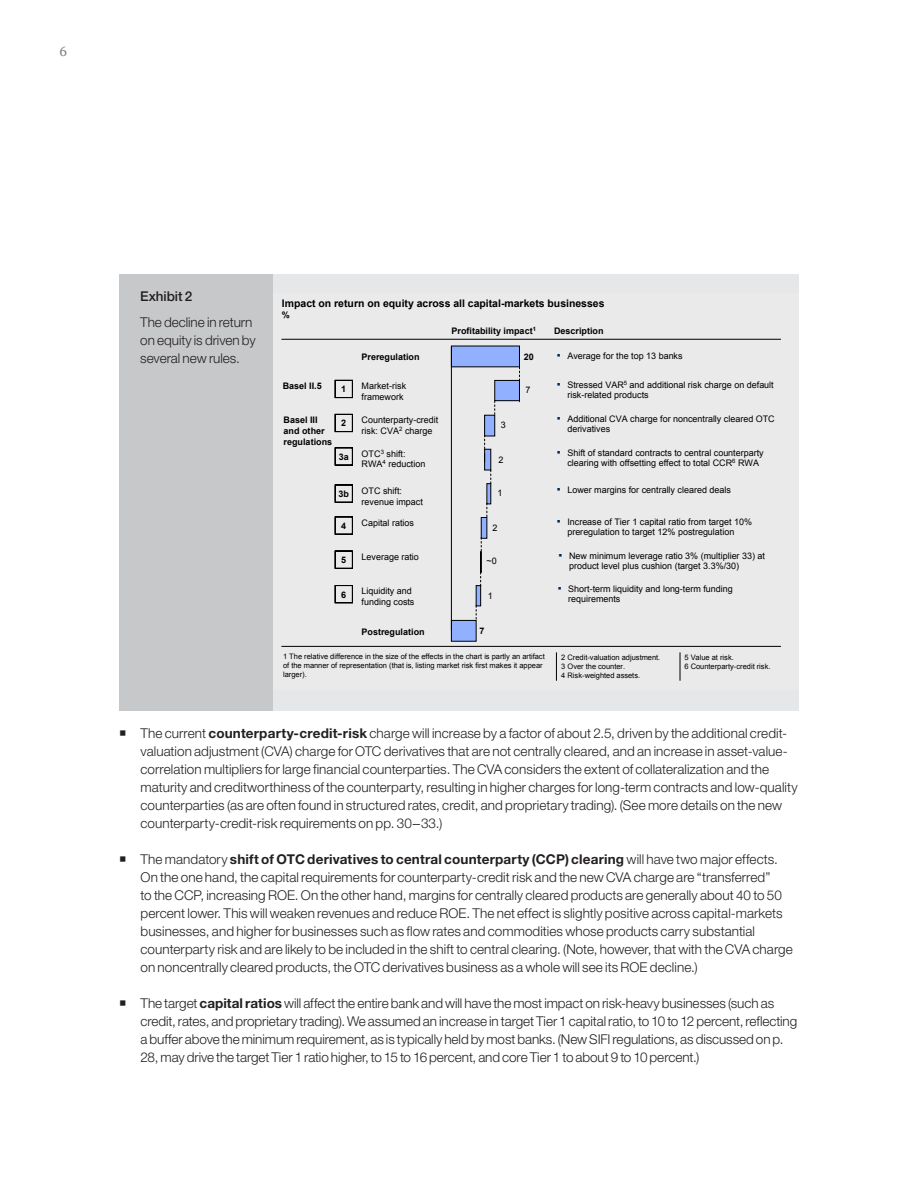
<style>
.page{position:relative;width:918px;height:1188px;background:#fff}
.page>*{position:absolute;margin:0;border:0;box-sizing:border-box;transform-origin:0 0}
.bullet_1{font:300 13.5px/18px "Helvetica Neue LT Std";letter-spacing:.005em;color:#231f20}
.exhibit_title{font:300 13.5px/18px "Helvetica Neue LT Std";letter-spacing:-.005em;color:#231f20}
.exhibit_title-2{font:500 13.5px "Helvetica Neue LT Std";letter-spacing:-.005em;color:#231f20}
.t1{font:13.5px "Georgia";color:#808285}
.t2{font:700 10.5px "Arial";color:#000}
.t3{font:9px/9.8px "Arial";color:#000}
.t4{font:700 9px/10.8px "Arial";color:#000}
.t5{font:7.5px/9px "Arial";letter-spacing:-.005em;color:#000}
.s1{font-size:11.25px;color:#002960}
.s2{font-weight:700}
.s3{font-family:"Georgia";font-weight:400}
</style>
<div class="page">
<div style="left:119px;top:274px;width:154px;height:437px;background:#c7c8ca"></div>
<div style="left:273px;top:274px;width:526px;height:437px;background:#e6e7e9"></div>
<div style="left:273px;top:293px;width:526px;height:397px;background:#eaeaea"></div>
<hr style="left:282px;top:339px;width:499px;height:1px;background:#000">
<div style="left:451px;top:346px;width:68px;height:21px;background:#91b0ff"></div>
<div style="left:495px;top:380px;width:24px;height:21px;background:#91b0ff"></div>
<div style="left:494px;top:380px;width:26px;height:21px;border:1px solid #000"></div>
<div style="left:485px;top:415px;width:10px;height:21px;background:#91b0ff"></div>
<div style="left:484px;top:415px;width:11px;height:21px;border:1px solid #000"></div>
<div style="left:485px;top:449px;width:6px;height:21px;background:#91b0ff"></div>
<div style="left:481px;top:518px;width:6px;height:20px;background:#91b0ff"></div>
<div style="left:476px;top:586px;width:5px;height:20px;background:#91b0ff"></div>
<div style="left:476px;top:585px;width:5px;height:21px;border:1px solid #000"></div>
<div style="left:451px;top:620px;width:25px;height:21px;background:#91b0ff"></div>
<div style="left:451px;top:620px;width:25px;height:22px;border:1px solid #000"></div>
<svg style="left:335px;top:380px;width:18px;height:18px"></svg>
<svg style="left:335px;top:517px;width:18px;height:18px"></svg>
<svg style="left:335px;top:585px;width:18px;height:18px"></svg>
<svg style="left:335px;top:414px;width:18px;height:18px"></svg>
<svg style="left:335px;top:551px;width:18px;height:18px"></svg>
<svg style="left:335px;top:447px;width:18px;height:18px"></svg>
<svg style="left:335px;top:485px;width:18px;height:18px"></svg>
<hr style="left:451px;top:347px;width:1px;height:283px;background:#000">
<svg style="left:494px;top:401px;width:1px;height:16px"></svg>
<svg style="left:519px;top:367px;width:1px;height:16px"></svg>
<svg style="left:484px;top:435px;width:1px;height:27px"></svg>
<svg style="left:491px;top:470px;width:1px;height:16px"></svg>
<svg style="left:487px;top:503px;width:1px;height:16px"></svg>
<svg style="left:480px;top:538px;width:2px;height:50px"></svg>
<svg style="left:476px;top:606px;width:1px;height:15px"></svg>
<hr style="left:282px;top:646px;width:499px;height:1px;background:#000">
<svg style="left:556px;top:653px;width:1px;height:27px"></svg>
<svg style="left:680px;top:653px;width:1px;height:27px"></svg>
<p class="t1" style="left:60px;top:44px;width:9px">6</p>
<p class="exhibit_title-2" style="left:140px;top:288px;width:54px">Exhibit 2</p>
<p class="exhibit_title" style="left:140px;top:313px;width:117px">The decline in return on equity is driven by several new rules.</p>
<p class="t2" style="left:282px;top:296px;width:324px">Impact on return on equity across all capital-markets businesses</p>
<p class="t4" style="left:282px;top:310px;width:10px">%</p>
<p class="t4" style="left:283px;top:381px;width:41px">Basel II.5</p>
<p class="t4" style="left:284px;top:415px;width:50px">Basel III and other regulations</p>
<p class="t4" style="left:341px;top:384px;width:7px">1</p>
<p class="t4" style="left:341px;top:418px;width:7px">2</p>
<p class="t4" style="left:452px;top:326px;width:86px">Profitability impact<sup>1</sup></p>
<p class="t4" style="left:554px;top:326px;width:51px">Description</p>
<p class="t3" style="left:557px;top:351px;width:127px"><span class="s1">▪</span> Average for the top 13 banks</p>
<p class="t3" style="left:567px;top:380px;width:208px;text-indent:-10px"><span class="s1">▪</span> Stressed VAR<sup>5</sup> and additional risk charge on default risk-related products</p>
<p class="t3" style="left:567px;top:414px;width:209px;text-indent:-10px"><span class="s1">▪</span> Additional CVA charge for noncentrally cleared OTC derivatives</p>
<p class="t4" style="left:362px;top:352px;width:59px">Preregulation</p>
<p class="t4" style="left:524px;top:351px;width:11px">20</p>
<p class="t3" style="left:362px;top:381px;width:46px;line-height:10.8px">Market-risk framework</p>
<p class="t3" style="left:525px;top:385px;width:7px">7</p>
<p class="t3" style="left:362px;top:415px;width:78px;line-height:10.8px">Counterparty-credit risk: CVA<sup>2</sup> charge</p>
<p class="t3" style="left:501px;top:421px;width:7px">3</p>
<p class="t4" style="left:339px;top:452px;width:11px">3a</p>
<p class="t4" style="left:339px;top:489px;width:12px">3b</p>
<p class="t3" style="left:362px;top:448px;width:65px;line-height:10.8px">OTC<sup>3</sup> shift:<br>RWA<sup>4</sup> reduction</p>
<p class="t3" style="left:498px;top:455px;width:7px">2</p>
<p class="t3" style="left:362px;top:485px;width:63px;line-height:10.8px">OTC shift: revenue impact</p>
<p class="t3" style="left:497px;top:488px;width:7px">1</p>
<p class="t3" style="left:567px;top:448px;width:198px;text-indent:-10px"><span class="s1">▪</span> Shift of standard contracts to central counterparty clearing with offsetting effect to total CCR<sup>6</sup> RWA</p>
<p class="t3" style="left:557px;top:485px;width:176px"><span class="s1">▪</span> Lower margins for centrally cleared deals</p>
<p class="t4" style="left:341px;top:521px;width:7px">4</p>
<p class="t3" style="left:362px;top:518px;width:54px">Capital ratios</p>
<p class="t3" style="left:493px;top:523px;width:7px">2</p>
<p class="t3" style="left:567px;top:517px;width:186px;text-indent:-10px"><span class="s1">▪</span> Increase of Tier 1 capital ratio from target 10% preregulation to target 12% postregulation</p>
<p class="t4" style="left:341px;top:555px;width:7px">5</p>
<p class="t4" style="left:341px;top:589px;width:7px">6</p>
<p class="t3" style="left:362px;top:552px;width:59px">Leverage ratio</p>
<p class="t3" style="left:487px;top:556px;width:12px">~0</p>
<p class="t3" style="left:362px;top:586px;width:54px;line-height:10.8px">Liquidity and funding costs</p>
<p class="t3" style="left:488px;top:591px;width:7px">1</p>
<p class="t3" style="left:569px;top:551px;width:198px;text-indent:-10px"><span class="s1">▪</span> New minimum leverage ratio 3% (multiplier 33) at product level plus cushion (target 3.3%/30)</p>
<p class="t3" style="left:568px;top:584px;width:166px;text-indent:-10px"><span class="s1">▪</span> Short-term liquidity and long-term funding requirements</p>
<p class="t4" style="left:362px;top:627px;width:65px">Postregulation</p>
<p class="t4" style="left:480px;top:625px;width:7px">7</p>
<p class="t5" style="left:283px;top:652px;width:263px">1 The relative difference in the size of the effects in the chart is partly an artifact of the manner of representation (that is, listing market risk first makes it appear larger).</p>
<p class="t5" style="left:561px;top:653px;width:101px">2 Credit-valuation adjustment.<br>3 Over the counter.<br>4 Risk-weighted assets.</p>
<p class="t5" style="left:685px;top:653px;width:88px">5 Value at risk.<br>6 Counterparty-credit risk.</p>
<p class="bullet_1" style="left:141px;top:723px;width:659px">The current <span class="s2">counterparty-credit-risk</span> charge will increase by a factor of about 2.5, driven by the additional credit&shy;valuation adjustment (CVA) charge for OTC derivatives that are not centrally cleared, and an increase in asset-value&shy;correlation multipliers for large financial counterparties. The CVA considers the extent of collateralization and the maturity and creditworthiness of the counterparty, resulting in higher charges for long-term contracts and low-quality counterparties (as are often found in structured rates, credit, and proprietary trading). (See more details on the new counterparty-credit-risk requirements on pp. 30<span class="s3">–</span>33.)</p>
<p class="bullet_1" style="left:141px;top:849px;width:654px">The mandatory <span class="s2">shift of OTC derivatives to central counterparty (CCP) clearing</span> will have two major effects.<br>On the one hand, the capital requirements for counterparty-credit risk and the new CVA charge are “transferred”<br>to the CCP, increasing ROE. On the other hand, margins for centrally cleared products are generally about 40 to 50 percent lower. This will weaken revenues and reduce ROE. The net effect is slightly positive across capital-markets businesses, and higher for businesses such as flow rates and commodities whose products carry substantial counterparty risk and are likely to be included in the shift to central clearing. (Note, however, that with the CVA charge on noncentrally cleared products, the OTC derivatives business as a whole will see its ROE decline.)</p>
<p class="bullet_1" style="left:141px;top:993px;width:658px">The target <span class="s2">capital ratios</span> will affect the entire bank and will have the most impact on risk-heavy businesses (such as credit, rates, and proprietary trading). We assumed an increase in target Tier 1 capital ratio, to 10 to 12 percent, reflecting a buffer above the minimum requirement, as is typically held by most banks. (New SIFI regulations, as discussed on p.<br>28, may drive the target Tier 1 ratio higher, to 15 to 16 percent, and core Tier 1 to about 9 to 10 percent.)</p>
</div>
